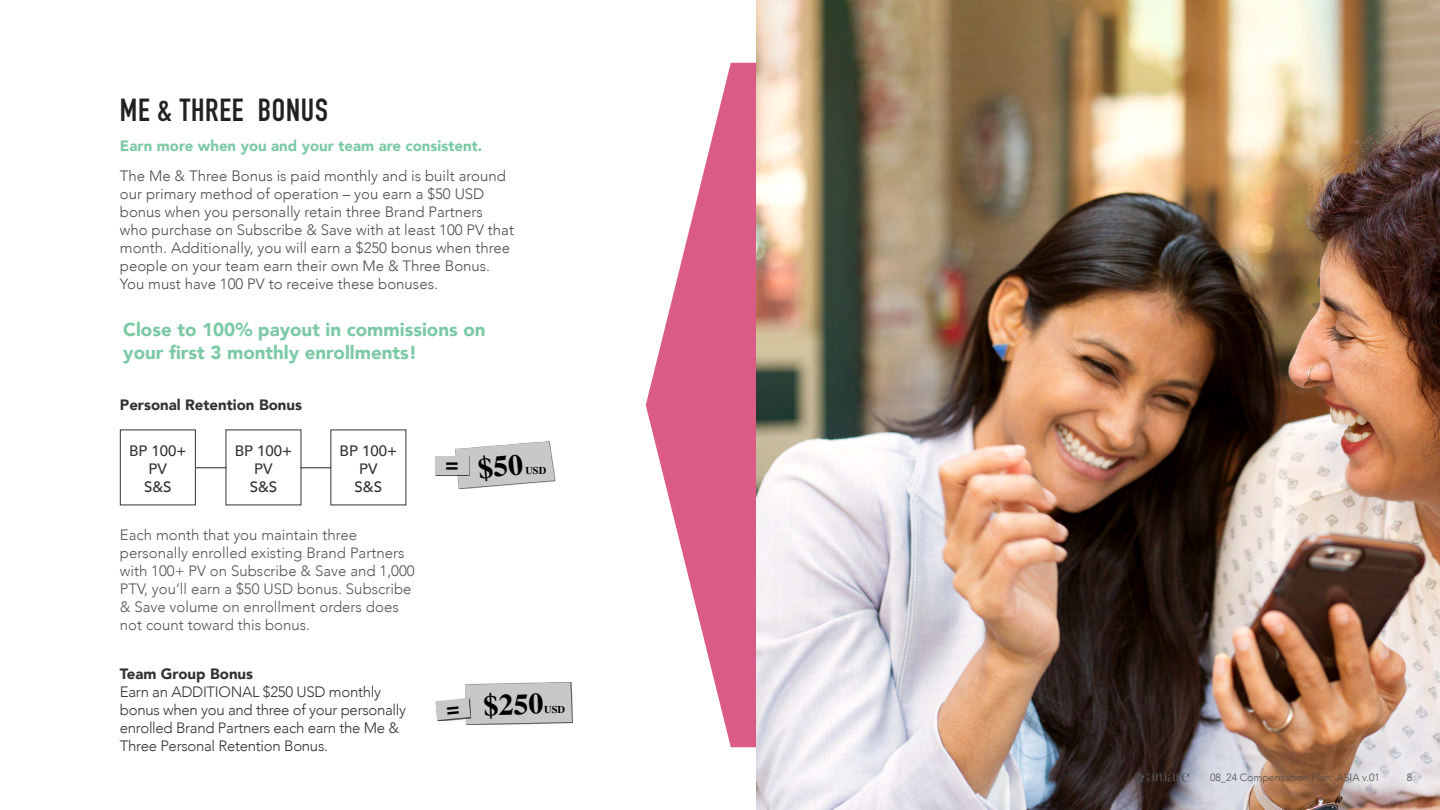
<style>
.page{position:relative;width:1440px;height:810px;background:#fff}
.page>*{position:absolute;margin:0;border:0;box-sizing:border-box;transform-origin:0 0}
.t1{font:700 31.5px "DIN Condensed";letter-spacing:.025em;color:#212121}
.t2{font:700 30px "Times";color:#000}
.t3{font:700 21.83px "Times";color:#000}
.t4{font:900 18.75px/22.5px "Avenir";color:#7cc9a6}
.t5{font:300 15px/18px "Avenir";color:#4e4e4e}
.t6{font:300 15px/18px "Avenir";color:#575353}
.t7{font:300 15px/18px "Avenir";letter-spacing:-.02em;color:#323332}
.t8{font:900 15px "Avenir";color:#7cc9a6}
.t9{font:500 15px/18px "Avenir";color:#323332;text-align:center}
.t10{font:900 15px "Avenir";color:#323332}
.t11{font:300 10.5px "Avenir";color:#4e4e4e}
.t12{font:700 10.5px "Times";color:#000}
.s1{font-weight:900}
</style>
<div class="page">
<hr style="left:196px;top:467px;width:30px;height:1px;background:#212121">
<hr style="left:301px;top:467px;width:30px;height:1px;background:#212121">
<div style="left:120px;top:430px;width:76px;height:75px;border:1px solid #323332"></div>
<div style="left:455px;top:441px;width:100px;height:48px;background:#000;opacity:.75"></div>
<div style="left:465px;top:682px;width:108px;height:43px;background:#000;opacity:.75"></div>
<div style="left:435px;top:456px;width:35px;height:20px;background:#535353"></div>
<div style="left:435px;top:456px;width:34px;height:19px;background:#c7c8ca"></div>
<img style="left:756px;top:0;width:684px;height:810px">
<svg style="left:646px;top:63px;width:110px;height:684px;fill:#da5b86"></svg>
<svg style="left:1135px;top:773px;width:56px;height:9px"></svg>
<svg style="left:455px;top:441px;width:100px;height:47px"></svg>
<svg style="left:435px;top:682px;width:137px;height:42px;background:#cacbcc"></svg>
<p class="t1" style="left:120px;top:89px;width:209px">ME &amp; THREE BONUS</p>
<p class="t8" style="left:120px;top:133px;width:364px">Earn more when you and your team are consistent.</p>
<p class="t5" style="left:120px;top:167px;width:396px">The Me &amp; Three Bonus is paid monthly and is built around our primary method of operation – you earn a $50 USD bonus when you personally retain three Brand Partners who purchase on Subscribe &amp; Save with at least 100 PV that month. Additionally, you will earn a $250 bonus when three people on your team earn their own Me &amp; Three Bonus.<br>You must have 100 PV to receive these bonuses.</p>
<p class="t4" style="left:123px;top:318px;width:364px">Close to 100% payout in commissions on your first 3 monthly enrollments!</p>
<p class="t10" style="left:120px;top:392px;width:184px">Personal Retention Bonus</p>
<p class="t9" style="left:129px;top:441px;width:59px">BP 100+<br>PV<br>S&amp;S</p>
<p class="t9" style="left:235px;top:441px;width:59px">BP 100+<br>PV<br>S&amp;S</p>
<p class="t9" style="left:340px;top:441px;width:59px">BP 100+<br>PV<br>S&amp;S</p>
<p class="t6" style="left:120px;top:526px;width:296px">Each month that you maintain three personally enrolled existing Brand Partners with 100+ PV on Subscribe &amp; Save and 1,000<br>PTV, you’ll earn a $50 USD bonus. Subscribe &amp; Save volume on enrollment orders does not count toward this bonus.</p>
<p class="t7" style="left:120px;top:665px;width:288px"><span class="s1">Team Group Bonus<br></span>Earn an ADDITIONAL $250 USD monthly bonus when you and three of your personally enrolled Brand Partners each earn the Me &amp; Three Personal Retention Bonus.</p>
<p class="t3" style="left:446px;top:444px;width:14px">=</p>
<p class="t12" style="left:525px;top:460px;width:23px">USD</p>
<p class="t2" style="left:482px;top:677px;width:61px;rotate:-2deg">$250</p>
<p class="t12" style="left:544px;top:699px;width:23px">USD</p>
<p class="t11" style="left:1210px;top:771px;width:171px">08_24 Compensation Plan: ASIA v.01</p>
<p class="t11" style="left:1407px;top:771px;width:7px">8</p>
</div>
